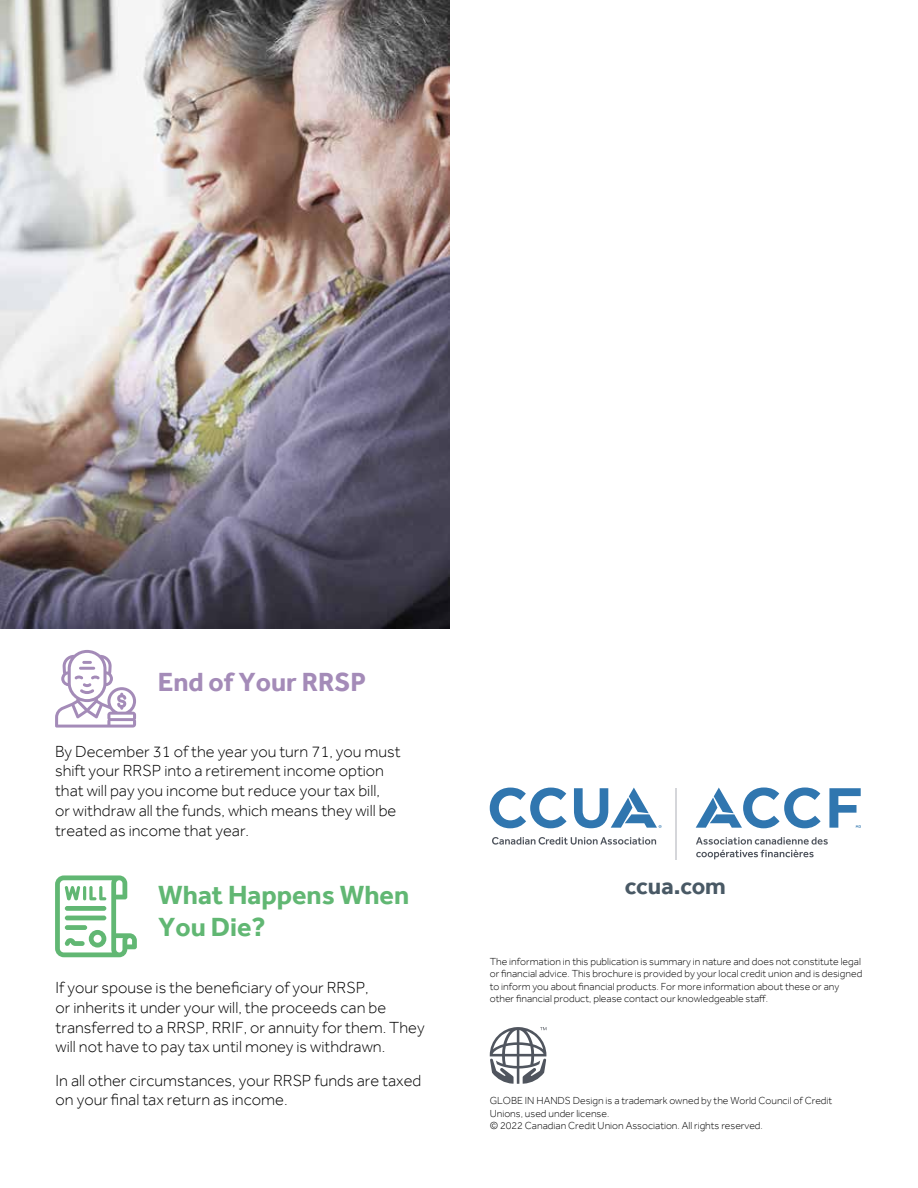
<style>
.page{position:relative;width:918px;height:1188px;background:#fff}
.page>*{position:absolute;margin:0;border:0;box-sizing:border-box;transform-origin:0 0}
.t1{font:700 27px/32.4px "Effra";color:#61b773}
.t2{font:700 27px "Effra";color:#a48bb8}
.t3{font:700 24px "Effra";color:#495965}
.t4{font:300 16.5px/19.8px "Effra";color:#000}
.t5{font:300 10.5px/12.6px "Effra";color:#000}
</style>
<div class="page">
<img style="left:0;top:0;width:449px;height:628px">
<svg style="left:55px;top:650px;width:81px;height:78px"></svg>
<svg style="left:55px;top:875px;width:82px;height:82px"></svg>
<svg style="left:490px;top:1027px;width:56px;height:57px"></svg>
<hr style="left:676px;top:788px;width:1px;height:71px;background:#d5d6da">
<svg style="left:492px;top:837px;width:164px;height:8px"></svg>
<svg style="left:490px;top:788px;width:77px;height:40px"></svg>
<svg style="left:574px;top:788px;width:88px;height:40px"></svg>
<svg style="left:696px;top:837px;width:132px;height:22px"></svg>
<svg style="left:696px;top:788px;width:125px;height:40px"></svg>
<svg style="left:829px;top:788px;width:32px;height:40px"></svg>
<h1 class="t2" style="left:158px;top:666px;width:210px">End of Your RRSP</h1>
<p class="t4" style="left:55px;top:741px;width:347px">By December 31 of the year you turn 71, you must shift your RRSP into a retirement income option that will pay you income but reduce your tax bill,<br>or withdraw all the funds, which means they will be treated as income that year.</p>
<h1 class="t1" style="left:158px;top:878px;width:252px">What Happens When<br>You Die?</h1>
<h2 class="t3" style="left:625px;top:872px;width:103px">ccua.com</h2>
<p class="t4" style="left:56px;top:977px;width:371px">If your spouse is the beneficiary of your RRSP,<br>or inherits it under your will, the proceeds can be transferred to a RRSP, RRIF, or annuity for them. They will not have to pay tax until money is withdrawn.</p>
<p class="t4" style="left:56px;top:1070px;width:367px">In all other circumstances, your RRSP funds are taxed on your final tax return as income.</p>
<p class="t5" style="left:490px;top:955px;width:374px">The information in this publication is summary in nature and does not constitute legal or financial advice. This brochure is provided by your local credit union and is designed to inform you about financial products. For more information about these or any other financial product, please contact our knowledgeable staff.</p>
<p class="t5" style="left:490px;top:1094px;width:344px">GLOBE IN HANDS Design is a trademark owned by the World Council of Credit<br>Unions, used under license.<br>© 2022 Canadian Credit Union Association. All rights reserved.</p>
</div>
